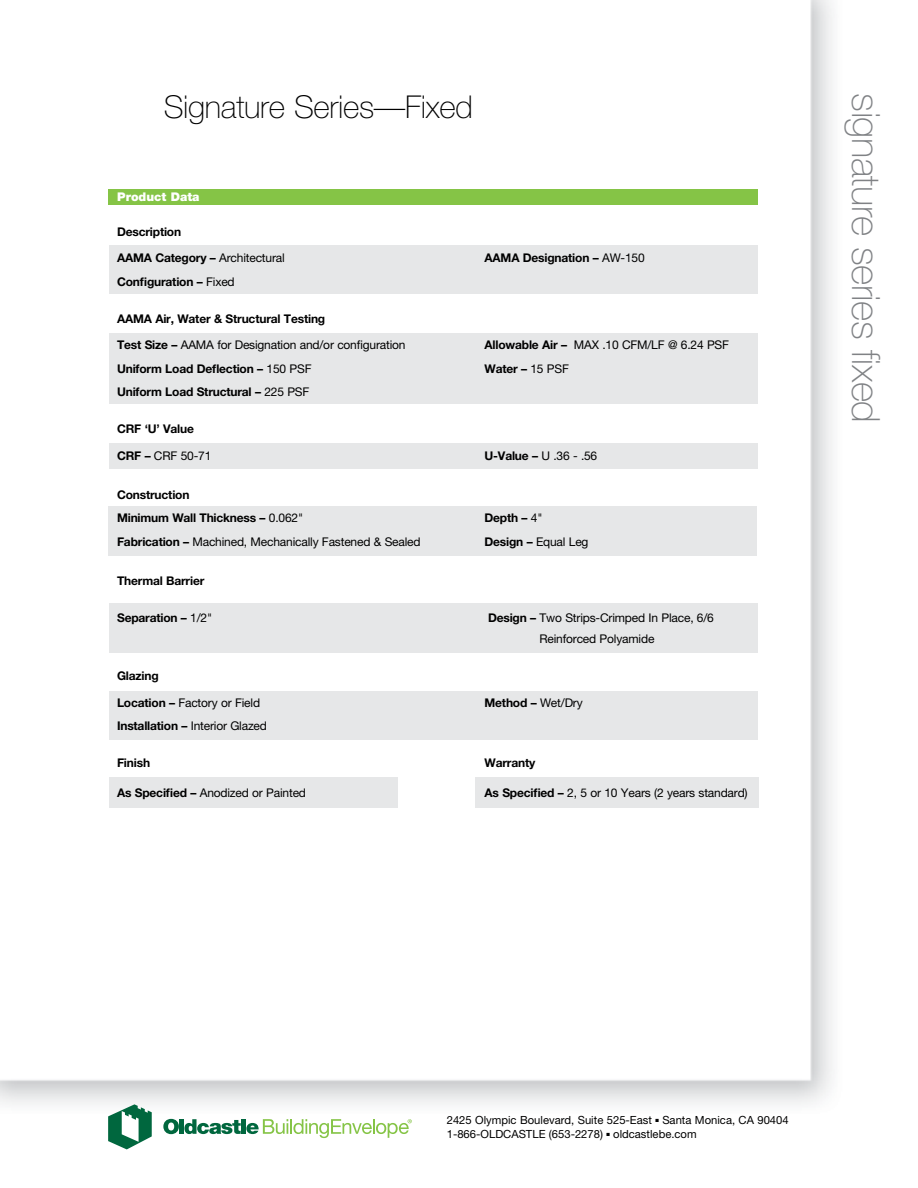
<style>
.page{position:relative;width:918px;height:1188px;background:#fff}
.page>*{position:absolute;margin:0;border:0;box-sizing:border-box;transform-origin:0 0}
.t1{font:100 39px "Helvetica Neue";letter-spacing:-.015em;color:#808285}
.t2{font:100 31.5px "Helvetica Neue";letter-spacing:-.01em;color:#000}
.t3{font:12px/21px "Helvetica Neue";letter-spacing:-.015em;color:#000}
.t4{font:700 12px/23.4px "Helvetica Neue";letter-spacing:-.015em;color:#000}
.t5{font:900 12px "Helvetica Neue";color:#fff}
.t6{font:11.25px/13.5px "Helvetica Neue";color:#000}
.s1{font-weight:400}
.s2{font-weight:700}
</style>
<div class="page">
<img style="left:0;top:0;width:833px;height:1150px">
<svg style="left:108px;top:1104px;width:44px;height:45px"></svg>
<svg style="left:163px;top:1119px;width:249px;height:19px"></svg>
<div style="left:108px;top:189px;width:650px;height:16px;background:#85c446"></div>
<div style="left:109px;top:245px;width:649px;height:49px;background:#e6e7e8"></div>
<div style="left:109px;top:691px;width:648px;height:49px;background:#e6e7e8"></div>
<div style="left:109px;top:603px;width:649px;height:49px;background:#e6e7e8"></div>
<div style="left:109px;top:777px;width:289px;height:31px;background:#e6e7e8"></div>
<div style="left:475px;top:777px;width:284px;height:31px;background:#e6e7e8"></div>
<div style="left:109px;top:333px;width:649px;height:71px;background:#e6e7e8"></div>
<div style="left:109px;top:443px;width:649px;height:26px;background:#e6e7e8"></div>
<div style="left:108px;top:507px;width:649px;height:49px;background:#e6e7e8"></div>
<h2 class="t2" style="left:164px;top:89px;width:311px">Signature Series—Fixed</h2>
<p class="t5" style="left:117px;top:190px;width:84px">Product Data</p>
<p class="t4" style="left:117px;top:219px;width:66px">Description</p>
<p class="t4" style="left:117px;top:246px;width:169px">AAMA Category – <span class="s1">Architectural</span></p>
<p class="t4" style="left:485px;top:246px;width:162px">AAMA Designation – <span class="s1">AW-150</span></p>
<p class="t4" style="left:117px;top:269px;width:119px">Configuration – <span class="s1">Fixed</span></p>
<p class="t4" style="left:117px;top:307px;width:210px">AAMA Air, Water &amp; Structural Testing</p>
<p class="t3" style="left:117px;top:334px;width:290px"><span class="s2">Test Size –</span> AAMA for Designation and/or configuration</p>
<p class="t3" style="left:485px;top:334px;width:246px"><span class="s2">Allowable Air –</span> MAX .10 CFM/LF @ 6.24 PSF</p>
<p class="t4" style="left:117px;top:357px;width:196px">Uniform Load Deflection – <span class="s1">150 PSF</span></p>
<p class="t4" style="left:485px;top:357px;width:86px">Water – <span class="s1">15 PSF</span></p>
<p class="t4" style="left:117px;top:380px;width:194px">Uniform Load Structural – <span class="s1">225 PSF</span></p>
<p class="t4" style="left:117px;top:417px;width:78px">CRF ‘U’ Value</p>
<p class="t3" style="left:117px;top:445px;width:96px"><span class="s2">CRF –</span> CRF 50-71</p>
<p class="t4" style="left:485px;top:444px;width:114px">U-Value – <span class="s1">U .36 - .56</span></p>
<p class="t4" style="left:117px;top:483px;width:188px">Construction<br>Minimum Wall Thickness – <span class="s1">0.062"</span></p>
<p class="t4" style="left:485px;top:506px;width:59px">Depth – <span class="s1">4"</span></p>
<p class="t3" style="left:117px;top:531px;width:305px"><span class="s2">Fabrication –</span> Machined, Mechanically Fastened &amp; Sealed</p>
<p class="t3" style="left:485px;top:531px;width:105px"><span class="s2">Design –</span> Equal Leg</p>
<p class="t4" style="left:117px;top:569px;width:89px">Thermal Barrier</p>
<p class="t4" style="left:117px;top:606px;width:97px">Separation – <span class="s1">1/2"</span></p>
<p class="t3" style="left:540px;top:607px;width:176px;text-indent:-51px"><span class="s2">Design –</span> Two Strips-Crimped In Place, 6/6<br>Reinforced Polyamide</p>
<p class="t4" style="left:117px;top:664px;width:43px">Glazing</p>
<p class="t3" style="left:117px;top:692px;width:145px"><span class="s2">Location –</span> Factory or Field</p>
<p class="t4" style="left:485px;top:691px;width:100px">Method – <span class="s1">Wet/Dry</span></p>
<p class="t3" style="left:117px;top:715px;width:151px"><span class="s2">Installation –</span> Interior Glazed</p>
<p class="t4" style="left:117px;top:751px;width:35px">Finish</p>
<p class="t4" style="left:485px;top:751px;width:52px">Warranty</p>
<p class="t3" style="left:117px;top:782px;width:191px"><span class="s2">As Specified –</span> Anodized or Painted</p>
<p class="t3" style="left:485px;top:782px;width:265px"><span class="s2">As Specified –</span> 2, 5 or 10 Years (2 years standard)</p>
<h1 class="t1" style="left:888px;top:93px;width:331px;rotate:90deg">signature series fixed</h1>
<p class="t6" style="left:447px;top:1113px;width:343px">2425 Olympic Boulevard, Suite 525-East ■ Santa Monica, CA 90404<br>1-866-OLDCASTLE (653-2278) ■ oldcastlebe.com</p>
</div>
